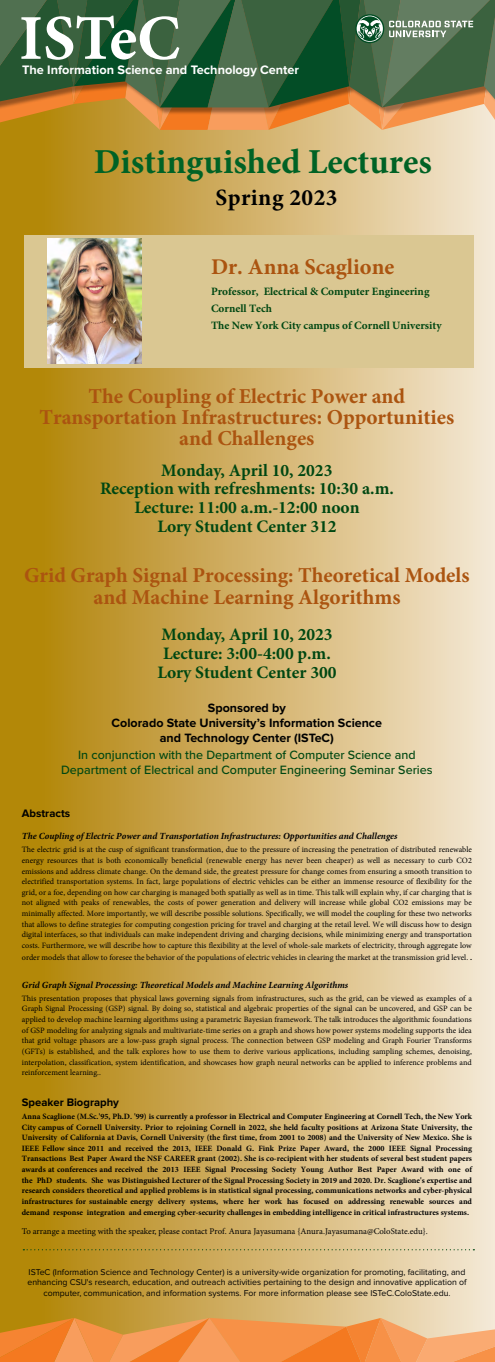
<style>
.page{position:relative;width:495px;height:1362px;background:#fff}
.page>*{position:absolute;margin:0;border:0;box-sizing:border-box;transform-origin:0 0}
.t1{font:700 35.06px "Minion Pro";color:#006225}
.t2{font:700 23.38px "Minion Pro";letter-spacing:.02em;color:#000}
.t3{font:700 22.5px "Minion Pro";color:#ab5410}
.t4{font:700 21.25px/21.4px "Minion Pro";color:#ab5410;text-align:center}
.t5{font:700 17.5px/18.9px "Minion Pro";color:#004712;text-align:center}
.t6{font:700 12.75px "Proxima Nova";color:#fff}
.t7{font:500 12.5px/15px "Proxima Nova";color:#004712;text-align:center}
.t8{font:700 12.5px/15px "Proxima Nova";color:#000;text-align:center}
.t9{font:700 11.25px/16.6px "Minion Pro";color:#004712}
.t10{font:700 11.25px "Proxima Nova";color:#000}
.t11{font:italic 700 9.38px "Minion Pro";color:#000}
.t12{font:8.75px/10.6px "Proxima Nova";color:#000;text-align:center}
.t13{font:8.75px "Minion Pro";color:#000}
.t14{font:8.12px/10.6px "Minion Pro";color:#000;text-align:justify}
.t15{font:700 8.12px/10.6px "Minion Pro";color:#000;text-align:justify}
.s1{font-weight:700}
</style>
<div class="page">
<div style="left:0;top:77px;width:495px;height:1285px;background:linear-gradient(to right,#ae7f00,#f5e6d5)"></div>
<svg style="left:0;top:1318px;width:495px;height:44px;background:#f0974e"></svg>
<svg style="left:23px;top:1249px;width:451px;height:1px"></svg>
<svg style="left:0;top:0;width:495px;height:130px;background:#69754a"></svg>
<div style="left:24px;top:235px;width:450px;height:133px;background:#dac792"></div>
<img style="left:48px;top:239px;width:94px;height:124px">
<h3 class="t6" style="left:22px;top:62px;width:279px">The Information Science and Technology Center</h3>
<h1 class="t1" style="left:94px;top:137px;width:340px">Distinguished Lectures</h1>
<h2 class="t2" style="left:216px;top:181px;width:124px">Spring 2023</h2>
<h3 class="t3" style="left:211px;top:251px;width:185px">Dr. Anna Scaglione</h3>
<h3 class="t9" style="left:211px;top:283px;width:232px">Professor, Electrical &amp; Computer Engineering<br>Cornell Tech<br>The New York City campus of Cornell University</h3>
<h3 class="t4" style="left:40px;top:385px;width:416px">The Coupling of Electric Power and<br>Transportation Infrastructures: Opportunities and Challenges</h3>
<h3 class="t5" style="left:100px;top:460px;width:295px">Monday, April 10, 2023<br>Reception with refreshments: 10:30 a.m.<br>Lecture: 11:00 a.m.-12:00 noon<br>Lory Student Center 312</h3>
<h3 class="t4" style="left:24px;top:564px;width:447px">Grid Graph Signal Processing: Theoretical Models and Machine Learning Algorithms</h3>
<h3 class="t5" style="left:157px;top:625px;width:181px">Monday, April 10, 2023<br>Lecture: 3:00-4:00 p.m.<br>Lory Student Center 300</h3>
<h3 class="t8" style="left:112px;top:700px;width:272px">Sponsored by<br>Colorado State University’s Information Science and Technology Center (ISTeC)</h3>
<h3 class="t7" style="left:61px;top:747px;width:373px">In conjunction with the Department of Computer Science and<br>Department of Electrical and Computer Engineering Seminar Series</h3>
<h3 class="t10" style="left:22px;top:806px;width:50px">Abstracts</h3>
<p class="t11" style="left:22px;top:829px;width:377px">The Coupling of Electric Power and Transportation Infrastructures: Opportunities and Challenges</p>
<p class="t14" style="left:22px;top:844px;width:452px">The electric grid is at the cusp of significant transformation, due to the pressure of increasing the penetration of distributed renewable energy resources that is both economically beneficial (renewable energy has never been cheaper) as well as necessary to curb CO2 emissions and address climate change. On the demand side, the greatest pressure for change comes from ensuring a smooth transition to electrified transportation systems. In fact, large populations of electric vehicles can be either an immense resource of flexibility for the grid, or a foe, depending on how car charging is managed both spatially as well as in time. This talk will explain why, if car charging that is not aligned with peaks of renewables, the costs of power generation and delivery will increase while global CO2 emissions may be minimally affected. More importantly, we will describe possible solutions. Specifically, we will model the coupling for these two networks that allows to define strategies for computing congestion pricing for travel and charging at the retail level. We will discuss how to design digital interfaces, so that individuals can make independent driving and charging decisions, while minimizing energy and transportation costs. Furthermore, we will describe how to capture this flexibility at the level of whole-sale markets of electricity, through aggregate low</p>
<p class="t14" style="left:22px;top:951px;width:452px">order models that allow to foresee the behavior of the populations of electric vehicles in clearing the market at the transmission grid level. <span class="s1">.</span></p>
<p class="t11" style="left:22px;top:978px;width:328px">Grid Graph Signal Processing: Theoretical Models and Machine Learning Algorithms</p>
<p class="t14" style="left:22px;top:993px;width:452px">This presentation proposes that physical laws governing signals from infrastructures, such as the grid, can be viewed as examples of a Graph Signal Processing (GSP) signal. By doing so, statistical and algebraic properties of the signal can be uncovered, and GSP can be applied to develop machine learning algorithms using a parametric Bayesian framework. The talk introduces the algorithmic foundations of GSP modeling for analyzing signals and multivariate-time series on a graph and shows how power systems modeling supports the idea that grid voltage phasors are a low-pass graph signal process. The connection between GSP modeling and Graph Fourier Transforms (GFTs) is established, and the talk explores how to use them to derive various applications, including sampling schemes, denoising, interpolation, classification, system identification, and showcases how graph neural networks can be applied to inference problems and reinforcement learning..</p>
<h3 class="t10" style="left:22px;top:1095px;width:99px">Speaker Biography</h3>
<p class="t15" style="left:22px;top:1111px;width:452px">Anna Scaglione (M.Sc.'95, Ph.D. '99) is currently a professor in Electrical and Computer Engineering at Cornell Tech, the New York City campus of Cornell University. Prior to rejoining Cornell in 2022, she held faculty positions at Arizona State University, the University of California at Davis, Cornell University (the first time, from 2001 to 2008) and the University of New Mexico. She is IEEE Fellow since 2011 and received the 2013, IEEE Donald G. Fink Prize Paper Award, the 2000 IEEE Signal Processing Transactions Best Paper Award the NSF CAREER grant (2002). She is co-recipient with her students of several best student papers awards at conferences and received the 2013 IEEE Signal Processing Society Young Author Best Paper Award with one of the PhD students. She was Distinguished Lecturer of the Signal Processing Society in 2019 and 2020. Dr. Scaglione's expertise and research considers theoretical and applied problems is in statistical signal processing, communications networks and cyber-physical infrastructures for sustainable energy delivery systems, where her work has focused on addressing renewable sources and demand response integration and emerging cyber-security challenges in embedding intelligence in critical infrastructures systems.</p>
<p class="t13" style="left:22px;top:1225px;width:407px">To arrange a meeting with the speaker, please contact Prof. Anura Jayasumana {Anura.Jayasumana@ColoState.edu}.</p>
<p class="t12" style="left:27px;top:1266px;width:441px">ISTeC (Information Science and Technology Center) is a university-wide organization for promoting, facilitating, and enhancing CSU's research, education, and outreach activities pertaining to the design and innovative application of computer, communication, and information systems. For more information please see ISTeC.ColoState.edu.</p>
</div>
